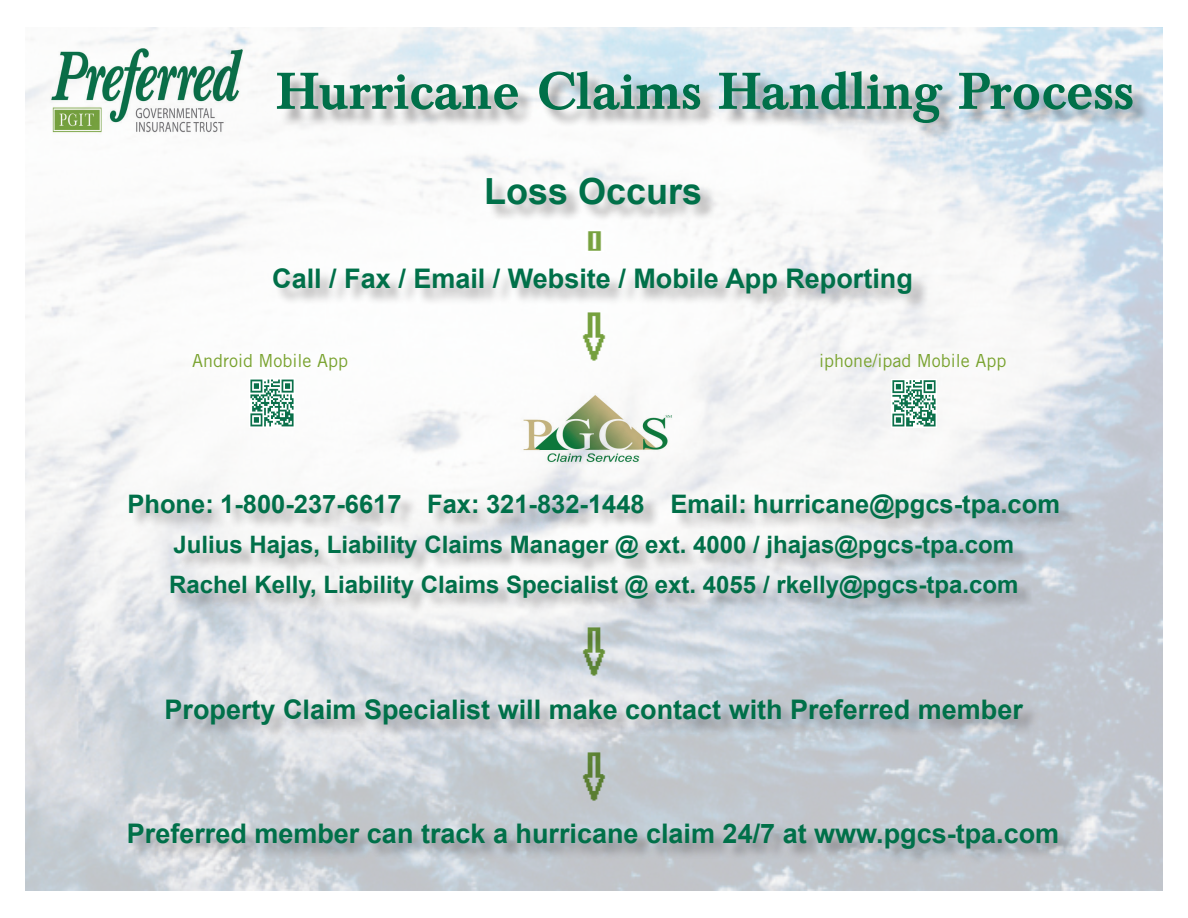
<style>
.page{position:relative;width:1188px;height:918px;background:#fff}
.page>*{position:absolute;margin:0;border:0;box-sizing:border-box;transform-origin:0 0}
.t1{font:51px "Baskerville BE Medium";color:#007049}
.t2{font:700 36px "Arial";color:#007049}
.t3{font:700 27px "Arial";color:#007049}
.t4{font:700 25.5px "Arial";color:#007049}
.t5{font:700 24px/39.6px "Arial";color:#007049}
.t6{font:18px "Trade Gothic LT Std";color:#78a22d}
</style>
<div class="page">
<img style="left:512px;top:387px;width:167px;height:89px">
<div style="left:279px;top:73px;width:871px;height:68px;background:#231f20;opacity:.4"></div>
<img style="left:44px;top:46px;width:205px;height:89px">
<div style="left:488px;top:179px;width:230px;height:43px;background:#231f20;opacity:.35"></div>
<div style="left:276px;top:269px;width:652px;height:42px;background:#231f20;opacity:.35"></div>
<div style="left:131px;top:496px;width:945px;height:120px;background:#231f20;opacity:.35"></div>
<div style="left:168px;top:700px;width:872px;height:41px;background:#231f20;opacity:.35"></div>
<div style="left:130px;top:825px;width:945px;height:41px;background:#231f20;opacity:.35"></div>
<img style="left:892px;top:380px;width:44px;height:47px">
<img style="left:250px;top:379px;width:44px;height:48px">
<img style="left:580px;top:310px;width:28px;height:52px">
<img style="left:580px;top:625px;width:28px;height:52px">
<img style="left:580px;top:751px;width:28px;height:51px">
<img style="left:587px;top:231px;width:15px;height:20px">
<h1 class="t1" style="left:276px;top:62px;width:859px">Hurricane Claims Handling Process</h1>
<h2 class="t2" style="left:484px;top:167px;width:220px">Loss Occurs</h2>
<p class="t3" style="left:272px;top:261px;width:642px">Call / Fax / Email / Website / Mobile App Reporting</p>
<p class="t6" style="left:192px;top:349px;width:158px">Android Mobile App</p>
<p class="t6" style="left:819px;top:349px;width:189px">iphone/ipad Mobile App</p>
<p class="t4" style="left:127px;top:487px;width:934px">Phone: 1-800-237-6617 Fax: 321-832-1448 Email: hurricane@pgcs-tpa.com</p>
<p class="t5" style="left:169px;top:526px;width:851px">Julius Hajas, Liability Claims Manager @ ext. 4000 / jhajas@pgcs-tpa.com<br>Rachel Kelly, Liability Claims Specialist @ ext. 4055 / rkelly@pgcs-tpa.com</p>
<p class="t3" style="left:165px;top:691px;width:860px">Property Claim Specialist will make contact with Preferred member</p>
<p class="t3" style="left:127px;top:815px;width:934px">Preferred member can track a hurricane claim 24/7 at www.pgcs-tpa.com</p>
</div>
